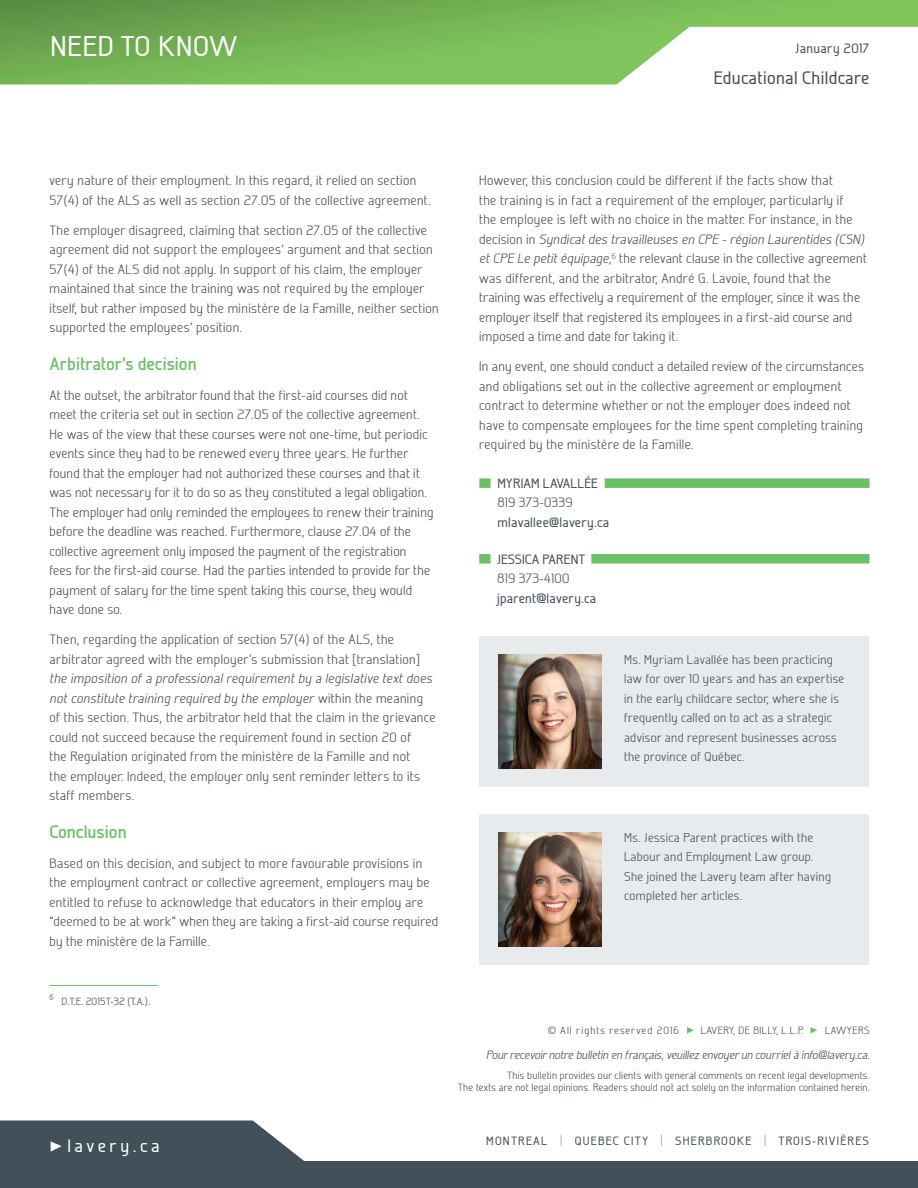
<style>
.page{position:relative;width:918px;height:1188px;background:#fff}
.page>*{position:absolute;margin:0;border:0;box-sizing:border-box;transform-origin:0 0}
.t1{font:500 28.5px "Galette";letter-spacing:.03em;color:#fff}
.SOUS_TITRE{font:700 18px "Galette";color:#6bc067}
.t2{font:500 18px "Galette";letter-spacing:.02em;color:#424f58}
.t3{font:500 18px "Galette";letter-spacing:.2em;color:#fff}
.TEXTE_COURANT{font:300 13.5px/19.5px "Galette";letter-spacing:.03em;color:#424f58}
.EMAIL{font:500 13.5px "Galette";letter-spacing:.02em;color:#424f58}
.AUTEUR{font:500 13.5px "Galette";letter-spacing:.01em;color:#424f58}
.TÉLÉPHONE{font:300 13.5px "Galette";letter-spacing:.02em;color:#424f58}
.t4{font:300 12.75px/19.5px "Galette";letter-spacing:.03em;color:#424f58}
.t5{font:italic 300 12px "Galette";color:#424f58}
.t6{font:500 12px "Galette";letter-spacing:.1em;color:#424f58}
.t7{font:300 10.5px/12.6px "Galette";letter-spacing:.02em;color:#424f58;text-align:right}
.t8{font:300 10.5px "Galette";letter-spacing:.05em;color:#424f58}
.t9{font:300 10.5px "Galette";letter-spacing:.1em;color:#424f58}
.FOOTNOTE_1ere{font:500 10.5px "Galette";letter-spacing:.01em;color:#63717a}
.s1{font-style:italic}
.s2{font-weight:300;font-size:15px;color:#6bc067}
</style>
<div class="page">
<img style="left:0;top:0;width:918px;height:84px">
<svg style="left:0;top:1120px;width:918px;height:68px;fill:#425159"></svg>
<svg style="left:51px;top:1141px;width:11px;height:11px"></svg>
<svg style="left:687px;top:1027px;width:7px;height:7px"></svg>
<svg style="left:810px;top:1027px;width:7px;height:7px"></svg>
<hr style="left:50px;top:985px;width:108px;height:1px;background:#6bc067">
<div style="left:479px;top:478px;width:391px;height:10px;background:#6bc067"></div>
<div style="left:491px;top:477px;width:114px;height:12px;background:#fff"></div>
<div style="left:479px;top:554px;width:391px;height:10px;background:#6bc067"></div>
<div style="left:490px;top:553px;width:101px;height:12px;background:#fff"></div>
<div style="left:479px;top:636px;width:389px;height:151px;background:#e7ebed"></div>
<div style="left:479px;top:814px;width:389px;height:151px;background:#e7ebed"></div>
<img style="left:498px;top:654px;width:104px;height:114px">
<img style="left:498px;top:832px;width:104px;height:114px">
<h1 class="t1" style="left:51px;top:29px;width:189px">NEED TO KNOW</h1>
<p class="EMAIL" style="left:796px;top:40px;width:75px">January 2017</p>
<h2 class="t2" style="left:714px;top:67px;width:157px">Educational Childcare</h2>
<p class="TEXTE_COURANT" style="left:50px;top:170px;width:383px">very nature of their employment. In this regard, it relied on section<br>57(4) of the ALS as well as section 27.05 of the collective agreement.</p>
<p class="TEXTE_COURANT" style="left:50px;top:220px;width:391px">The employer disagreed, claiming that section 27.05 of the collective agreement did not support the employees’ argument and that section 57(4) of the ALS did not apply. In support of his claim, the employer maintained that since the training was not required by the employer itself, but rather imposed by the ministère de la Famille, neither section supported the employees’ position.</p>
<p class="SOUS_TITRE" style="left:50px;top:352px;width:149px">Arbitrator’s decision</p>
<p class="TEXTE_COURANT" style="left:50px;top:385px;width:385px">At the outset, the arbitrator found that the first-aid courses did not meet the criteria set out in section 27.05 of the collective agreement.<br>He was of the view that these courses were not one-time, but periodic events since they had to be renewed every three years. He further found that the employer had not authorized these courses and that it was not necessary for it to do so as they constituted a legal obligation.<br>The employer had only reminded the employees to renew their training before the deadline was reached. Furthermore, clause 27.04 of the collective agreement only imposed the payment of the registration<br>fees for the first-aid course. Had the parties intended to provide for the payment of salary for the time spent taking this course, they would have done so.</p>
<p class="TEXTE_COURANT" style="left:50px;top:629px;width:388px">Then, regarding the application of section 57(4) of the ALS, the arbitrator agreed with the employer’s submission that [translation] <span class="s1">the imposition of a professional requirement by a legislative text does not constitute training required by the employer</span> within the meaning of this section. Thus, the arbitrator held that the claim in the grievance could not succeed because the requirement found in section 20 of<br>the Regulation originated from the ministère de la Famille and not<br>the employer. Indeed, the employer only sent reminder letters to its staff members.</p>
<p class="SOUS_TITRE" style="left:50px;top:820px;width:79px">Conclusion</p>
<p class="TEXTE_COURANT" style="left:50px;top:853px;width:390px">Based on this decision, and subject to more favourable provisions in the employment contract or collective agreement, employers may be entitled to refuse to acknowledge that educators in their employ are “deemed to be at work” when they are taking a first-aid course required by the ministère de la Famille.</p>
<p class="FOOTNOTE_1ere" style="left:50px;top:995px;width:102px"><sup>6</sup> D.T.E. 2015T-32 (T.A.).</p>
<h2 class="t3" style="left:67px;top:1134px;width:94px">lavery.ca</h2>
<p class="TEXTE_COURANT" style="left:479px;top:170px;width:389px">However, this conclusion could be different if the facts show that<br>the training is in fact a requirement of the employer, particularly if<br>the employee is left with no choice in the matter. For instance, in the decision in <span class="s1">Syndicat des travailleuses en CPE - région Laurentides (CSN) et CPE Le petit équipage</span>,<sup>6</sup> the relevant clause in the collective agreement was different, and the arbitrator, André G. Lavoie, found that the training was effectively a requirement of the employer, since it was the employer itself that registered its employees in a first-aid course and imposed a time and date for taking it.</p>
<p class="TEXTE_COURANT" style="left:479px;top:356px;width:386px">In any event, one should conduct a detailed review of the circumstances and obligations set out in the collective agreement or employment contract to determine whether or not the employer does indeed not have to compensate employees for the time spent completing training required by the ministère de la Famille.</p>
<p class="AUTEUR" style="left:497px;top:475px;width:102px">MYRIAM LAVALLÉE</p>
<p class="TÉLÉPHONE" style="left:497px;top:495px;width:77px">819 373-0339</p>
<p class="EMAIL" style="left:497px;top:514px;width:113px">mlavallee@lavery.ca</p>
<p class="AUTEUR" style="left:497px;top:551px;width:90px">JESSICA PARENT</p>
<p class="TÉLÉPHONE" style="left:497px;top:570px;width:74px">819 373-4100</p>
<p class="EMAIL" style="left:497px;top:590px;width:101px">jparent@lavery.ca</p>
<p class="t4" style="left:624px;top:650px;width:222px">Ms. Myriam Lavallée has been practicing law for over 10 years and has an expertise in the early childcare sector, where she is frequently called on to act as a strategic advisor and represent businesses across the province of Québec.</p>
<p class="t4" style="left:624px;top:827px;width:208px">Ms. Jessica Parent practices with the Labour and Employment Law group.<br>She joined the Lavery team after having completed her articles.</p>
<p class="t9" style="left:548px;top:1024px;width:133px">© All rights reserved 2016</p>
<p class="t8" style="left:701px;top:1024px;width:104px">LAVERY, DE BILLY, L.L.P.</p>
<p class="t8" style="left:825px;top:1024px;width:46px">LAWYERS</p>
<p class="t5" style="left:486px;top:1047px;width:385px">Pour recevoir notre bulletin en français, veuillez envoyer un courriel à info@lavery.ca.</p>
<p class="t7" style="left:458px;top:1069px;width:413px">This bulletin provides our clients with general comments on recent legal developments.<br>The texts are not legal opinions. Readers should not act solely on the information contained herein.</p>
<p class="t6" style="left:486px;top:1133px;width:384px">MONTREAL <span class="s2">|</span> QUEBEC CITY <span class="s2">|</span> SHERBROOKE <span class="s2">|</span> TROIS-RIVIÈRES</p>
</div>
